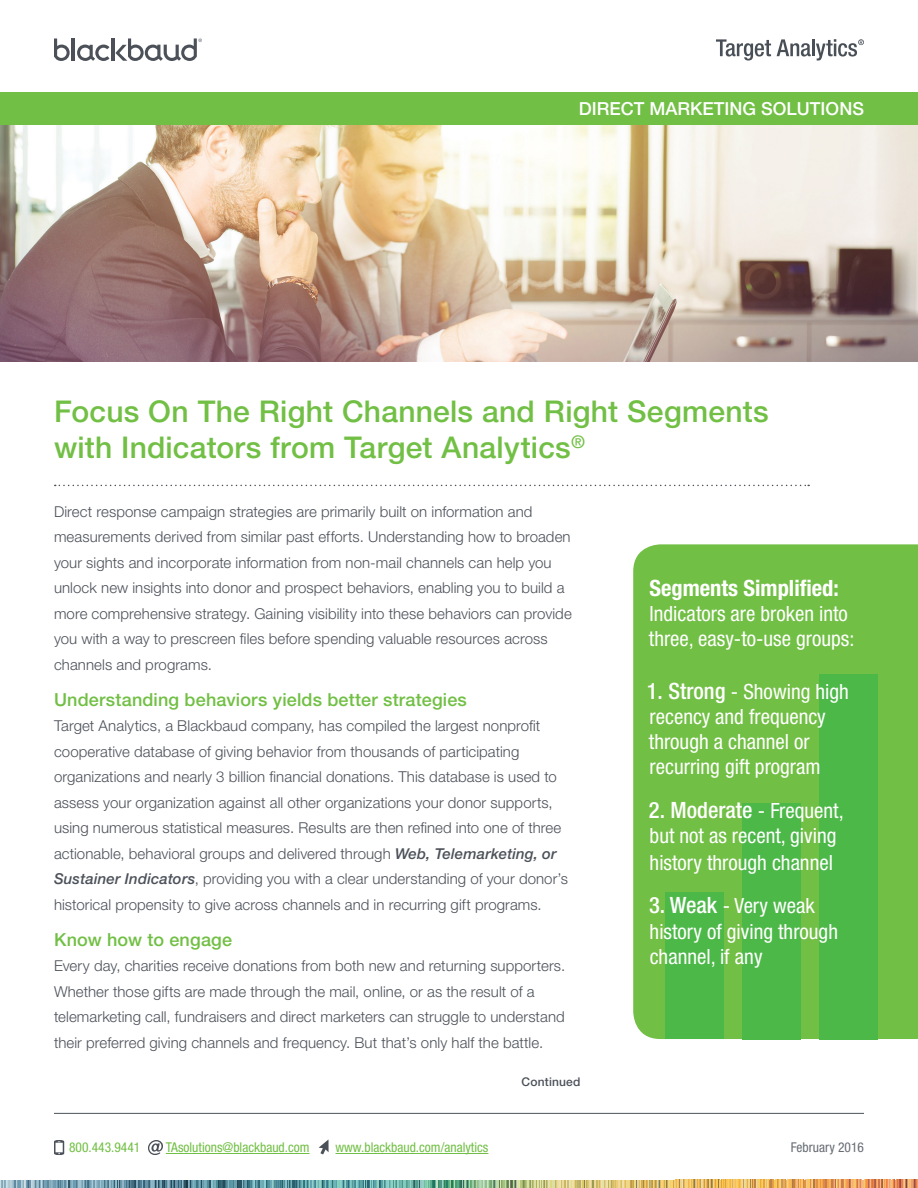
<style>
.page{position:relative;width:918px;height:1188px;background:#fff}
.page>*{position:absolute;margin:0;border:0;box-sizing:border-box;transform-origin:0 0}
.Intro_Text{font:500 30px/36px "Helvetica Neue LT Std";letter-spacing:.005em;color:#71bf44}
.Sidebar_Attributes{font:500 condensed 22.5px "Helvetica Neue LT Std";color:#fff}
.Sidebar_Attributes-2{font:700 condensed 22.5px "Helvetica Neue LT Std";color:#fff}
.Sidebar_Attributes-3{font:condensed 21px/25.2px "Helvetica Neue LT Std";color:#fff}
.Intro_Text-2{font:500 18px "Helvetica Neue LT Std";letter-spacing:.01em;color:#71bf44}
.t1{font:500 18px "Helvetica Neue LT Std";color:#fff}
.Body_Text{font:300 15px/25.5px "Helvetica Neue LT Std";letter-spacing:.005em;color:#4c5159}
.t2{font:condensed 13.5px "Helvetica Neue LT Std";color:#71bf44}
.t3{font:condensed 13.5px "Helvetica Neue LT Std";color:#676c73}
.Body_Text-2{font:500 12px "Helvetica Neue LT Std";letter-spacing:.015em;color:#4c5159}
.s1{font-weight:500;font-style:italic}
.s2{font-weight:500;font-size:22.5px}
.s3{font-weight:400;font-size:21px}
</style>
<div class="page">
<hr style="left:166px;top:1153px;width:144px;height:1px;background:#71bf44">
<hr style="left:335px;top:1153px;width:153px;height:1px;background:#71bf44">
<svg style="left:148px;top:1140px;width:15px;height:15px"></svg>
<svg style="left:319px;top:1139px;width:10px;height:16px"></svg>
<svg style="left:54px;top:1140px;width:10px;height:15px"></svg>
<div style="left:0;top:92px;width:918px;height:33px;background:#71bf44"></div>
<svg style="left:54px;top:38px;width:16px;height:23px"></svg>
<hr style="left:72px;top:38px;width:3px;height:23px;background:#4c5159">
<svg style="left:77px;top:44px;width:32px;height:17px"></svg>
<hr style="left:112px;top:38px;width:3px;height:23px;background:#4c5159">
<svg style="left:115px;top:38px;width:87px;height:23px"></svg>
<svg style="left:0;top:1180px;width:918px;height:8px;background:#9da788"></svg>
<svg style="left:55px;top:485px;width:754px;height:1px"></svg>
<hr style="left:54px;top:1113px;width:810px;height:1px;background:#4c5159">
<div style="left:633px;top:544px;width:285px;height:495px;background:#71bf44"></div>
<div style="left:666px;top:892px;width:58px;height:147px;background:#4cb848"></div>
<div style="left:743px;top:803px;width:58px;height:236px;background:#4cb848"></div>
<div style="left:820px;top:674px;width:58px;height:365px;background:#4cb848"></div>
<svg style="left:716px;top:39px;width:55px;height:22px"></svg>
<svg style="left:777px;top:39px;width:87px;height:22px"></svg>
<img style="left:0;top:125px;width:918px;height:237px">
<p class="t1" style="left:579px;top:98px;width:287px">DIRECT MARKETING SOLUTIONS</p>
<p class="Intro_Text" style="left:54px;top:393px;width:716px">Focus On The Right Channels and Right Segments with Indicators from Target Analytics<sup>®</sup></p>
<p class="Body_Text" style="left:54px;top:499px;width:519px">Direct response campaign strategies are primarily built on information and measurements derived from similar past efforts. Understanding how to broaden your sights and incorporate information from non-mail channels can help you unlock new insights into donor and prospect behaviors, enabling you to build a more comprehensive strategy. Gaining visibility into these behaviors can provide you with a way to prescreen files before spending valuable resources across channels and programs.</p>
<p class="Intro_Text-2" style="left:54px;top:689px;width:414px">Understanding behaviors yields better strategies</p>
<p class="Body_Text" style="left:54px;top:713px;width:515px">Target Analytics, a Blackbaud company, has compiled the largest nonprofit cooperative database of giving behavior from thousands of participating organizations and nearly 3 billion financial donations. This database is used to assess your organization against all other organizations your donor supports, using numerous statistical measures. Results are then refined into one of three actionable, behavioral groups and delivered through <span class="s1">Web, Telemarketing, or Sustainer Indicators</span>, providing you with a clear understanding of your donor’s historical propensity to give across channels and in recurring gift programs.</p>
<p class="Intro_Text-2" style="left:54px;top:929px;width:180px">Know how to engage</p>
<p class="Body_Text" style="left:54px;top:953px;width:513px">Every day, charities receive donations from both new and returning supporters.<br>Whether those gifts are made through the mail, online, or as the result of a telemarketing call, fundraisers and direct marketers can struggle to understand their preferred giving channels and frequency. But that’s only half the battle.</p>
<p class="Body_Text-2" style="left:522px;top:1075px;width:60px">Continued</p>
<p class="Sidebar_Attributes-2" style="left:649px;top:574px;width:191px">Segments Simplified:</p>
<p class="Sidebar_Attributes-3" style="left:649px;top:601px;width:207px">Indicators are broken into three, easy-to-use groups:</p>
<p class="Sidebar_Attributes-3" style="left:647px;top:678px;width:204px"><span class="s2">1. Strong</span> - Showing high recency and frequency through a channel or recurring gift program</p>
<p class="Sidebar_Attributes" style="left:649px;top:796px;width:196px">2. Moderate <span class="s3">- Frequent,</span></p>
<p class="Sidebar_Attributes-3" style="left:650px;top:822px;width:188px;line-height:27px">but not as recent, giving history through channel</p>
<p class="Sidebar_Attributes-3" style="left:649px;top:893px;width:191px"><span class="s2">3. Weak</span> - Very weak history of giving through channel, if any</p>
<p class="t2" style="left:69px;top:1140px;width:73px">800.443.9441</p>
<p class="t2" style="left:166px;top:1140px;width:145px">TAsolutions@blackbaud.com</p>
<p class="t2" style="left:335px;top:1140px;width:154px">www.blackbaud.com/analytics</p>
<p class="t3" style="left:791px;top:1140px;width:75px">February 2016</p>
</div>
